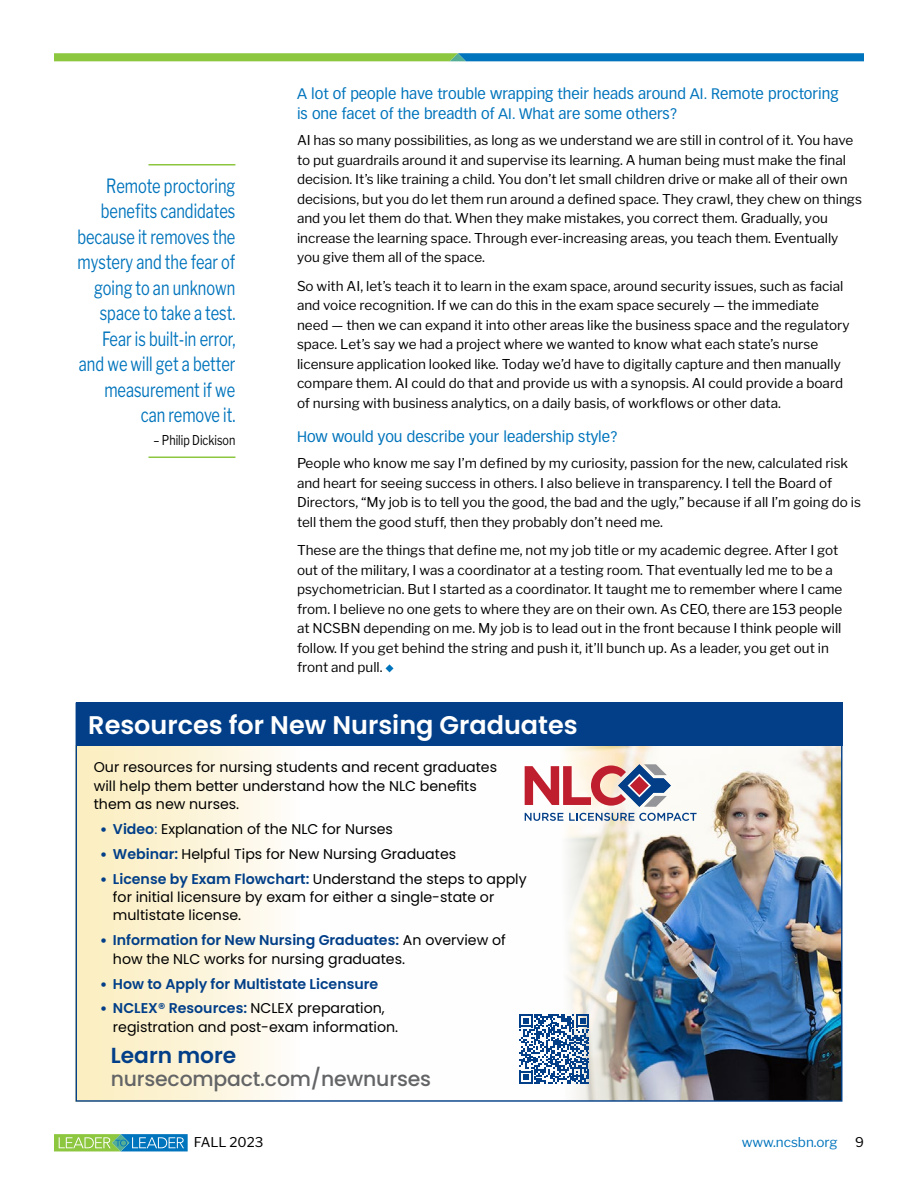
<style>
.page{position:relative;width:918px;height:1188px;background:#fff}
.page>*{position:absolute;margin:0;border:0;box-sizing:border-box;transform-origin:0 0}
.t1{font:600 25.5px "Poppins";color:#fff}
.t2{font:600 21.75px "Poppins";color:#023f88}
.t3{font:500 20.4px "Poppins";letter-spacing:-.01em;color:#636466}
.t4{font:19.5px/25.5px "Libre Franklin";color:#0074bc;text-align:right;scale:.75 1}
.t5{font:15px/19.5px "Vectora LT Std";color:#0074bc}
.t6{font:14.1px/18.5px "Poppins";color:#000}
.t7{font:600 14.1px "Poppins";color:#023f88}
.t8{font:13.5px/19.5px "Libre Franklin";color:#000}
.t9{font:13.5px "Libre Franklin";color:#000;scale:.8 1}
.t10{font:13.5px "Libre Franklin";color:#0074bc}
.t11{font:13.35px "Libre Franklin";color:#000}
.s1{font-family:"Calibri";color:#023f88}
.s2{font-weight:600;color:#023f88}
.s3{color:#023f88}
.s4{font-family:"Calibri";font-weight:400}
</style>
<div class="page">
<svg style="left:54px;top:1134px;width:134px;height:17px;background:#62ac93"></svg>
<svg style="left:54px;top:53px;width:810px;height:8px;background:#4c9f81"></svg>
<svg style="left:386px;top:664px;width:8px;height:8px"></svg>
<hr style="left:148px;top:164px;width:87px;height:2px;background:#8dc63f">
<hr style="left:148px;top:457px;width:87px;height:1px;background:#8dc63f">
<div style="left:76px;top:745px;width:264px;height:357px;background:linear-gradient(to right,#faecbb,#fff)"></div>
<img style="left:331px;top:745px;width:509px;height:355px">
<div style="left:76px;top:702px;width:766px;height:43px;background:#023f88"></div>
<svg style="left:525px;top:813px;width:38px;height:8px"></svg>
<svg style="left:569px;top:813px;width:128px;height:8px"></svg>
<svg style="left:525px;top:764px;width:146px;height:43px"></svg>
<svg style="left:519px;top:1014px;width:70px;height:70px"></svg>
<h3 class="t4" style="left:77px;top:173px;width:212px">Remote proctoring benefits candidates because it removes the mystery and the fear of going to an unknown space to take a test.<br>Fear is built-in error, and we will get a better measurement if we can remove it.</h3>
<p class="t9" style="left:154px;top:431px;width:104px">– Philip Dickison</p>
<p class="t5" style="left:297px;top:84px;width:543px">A lot of people have trouble wrapping their heads around AI. Remote proctoring is one facet of the breadth of AI. What are some others?</p>
<p class="t8" style="left:297px;top:131px;width:566px">AI has so many possibilities, as long as we understand we are still in control of it. You have to put guardrails around it and supervise its learning. A human being must make the final decision. It’s like training a child. You don’t let small children drive or make all of their own decisions, but you do let them run around a defined space. They crawl, they chew on things and you let them do that. When they make mistakes, you correct them. Gradually, you increase the learning space. Through ever-increasing areas, you teach them. Eventually you give them all of the space.</p>
<p class="t8" style="left:297px;top:276px;width:554px">So with AI, let’s teach it to learn in the exam space, around security issues, such as facial and voice recognition. If we can do this in the exam space securely — the immediate need — then we can expand it into other areas like the business space and the regulatory space. Let’s say we had a project where we wanted to know what each state’s nurse licensure application looked like. Today we’d have to digitally capture and then manually compare them. AI could do that and provide us with a synopsis. AI could provide a board of nursing with business analytics, on a daily basis, of workflows or other data.</p>
<p class="t5" style="left:297px;top:427px;width:322px">How would you describe your leadership style?</p>
<p class="t8" style="left:297px;top:454px;width:565px">People who know me say I’m defined by my curiosity, passion for the new, calculated risk and heart for seeing success in others. I also believe in transparency. I tell the Board of Directors, “My job is to tell you the good, the bad and the ugly,” because if all I’m going do is tell them the good stuff, then they probably don’t need me.</p>
<p class="t8" style="left:297px;top:541px;width:547px">These are the things that define me, not my job title or my academic degree. After I got out of the military, I was a coordinator at a testing room. That eventually led me to be a psychometrician. But I started as a coordinator. It taught me to remember where I came from. I believe no one gets to where they are on their own. As CEO, there are 153 people at NCSBN depending on me. My job is to lead out in the front because I think people will follow. If you get behind the string and push it, it’ll bunch up. As a leader, you get out in front and pull.</p>
<h1 class="t1" style="left:88px;top:711px;width:491px">Resources for New Nursing Graduates</h1>
<p class="t6" style="left:94px;top:758px;width:405px">Our resources for nursing students and recent graduates will help them better understand how the NLC benefits them as new nurses.</p>
<p class="t6" style="left:100px;top:820px;width:294px"><span class="s1">•</span> <span class="s2">Video</span><span class="s3">:</span> Explanation of the NLC for Nurses</p>
<p class="t6" style="left:100px;top:845px;width:358px"><span class="s1">•</span> <span class="s2">Webinar:</span> Helpful Tips for New Nursing Graduates</p>
<p class="t6" style="left:113px;top:870px;width:415px;text-indent:-13px"><span class="s1">•</span> <span class="s2">License by Exam Flowchart:</span> Understand the steps to apply for initial licensure by exam for either a single-state or multistate license.</p>
<p class="t6" style="left:113px;top:931px;width:394px;text-indent:-13px"><span class="s1">•</span> <span class="s2">Information for New Nursing Graduates:</span> An overview of how the NLC works for nursing graduates.</p>
<p class="t7" style="left:100px;top:975px;width:280px"><span class="s4">•</span> How to Apply for Multistate Licensure</p>
<p class="t6" style="left:113px;top:999px;width:287px;text-indent:-13px"><span class="s1">•</span> <span class="s2">NCLEX® Resources:</span> NCLEX preparation, registration and post-exam information.</p>
<h2 class="t2" style="left:111px;top:1043px;width:127px">Learn more</h2>
<h3 class="t3" style="left:111px;top:1067px;width:322px">nursecompact.com/newnurses</h3>
<p class="t11" style="left:194px;top:1135px;width:71px">FALL 2023</p>
<p class="t10" style="left:742px;top:1134px;width:98px">www.ncsbn.org</p>
<p class="t11" style="left:855px;top:1135px;width:10px">9</p>
</div>
